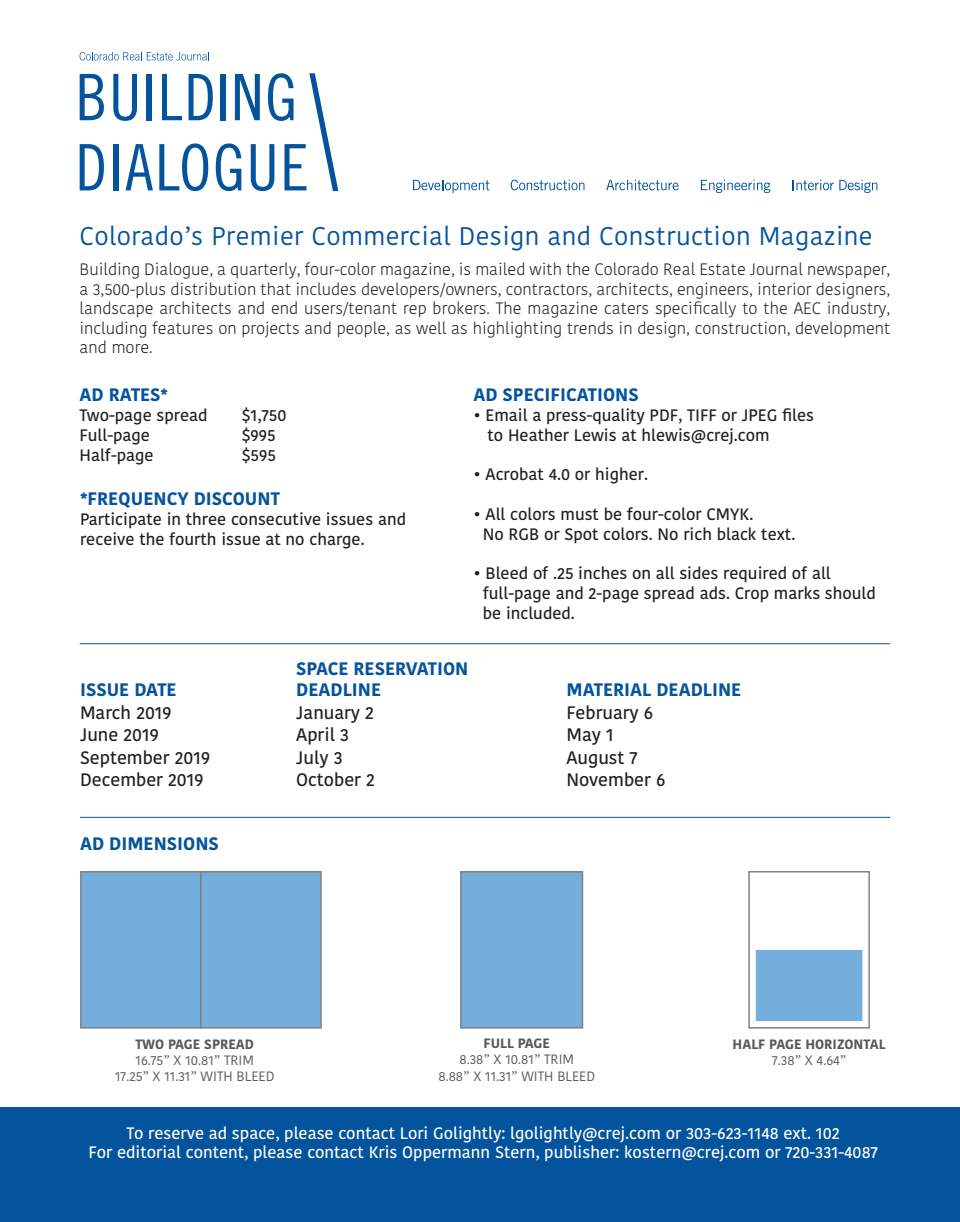
<style>
.page{position:relative;width:960px;height:1222px;background:#fff}
.page>*{position:absolute;margin:0;border:0;box-sizing:border-box;transform-origin:0 0}
.t1{font:25.5px "Kohinoor Bangla";letter-spacing:.015em;color:#04539d}
.t2{font:700 18px "Kohinoor Bangla";color:#04539d}
.t3{font:500 18px "Kohinoor Bangla";color:#231f20}
.t4{font:300 16.5px/19.5px "Kohinoor Bangla";color:#231f20;text-align:justify}
.t5{font:500 16.5px/19.8px "Kohinoor Bangla";color:#231f20}
.t6{font:500 16.5px "Kohinoor Bangla";color:#fff}
.t7{font:13.5px "Kohinoor Bangla";color:#57585a}
.t8{font:700 13.5px "Kohinoor Bangla";color:#57585a}
</style>
<div class="page">
<div style="left:0;top:1107px;width:959px;height:114px;background:#04539d"></div>
<hr style="left:80px;top:643px;width:809px;height:1px;background:#04539d">
<hr style="left:80px;top:817px;width:809px;height:1px;background:#04539d">
<svg style="left:80px;top:74px;width:24px;height:46px"></svg>
<svg style="left:113px;top:74px;width:24px;height:47px"></svg>
<div style="left:146px;top:74px;width:5px;height:46px;background:#04539d"></div>
<svg style="left:80px;top:144px;width:24px;height:46px"></svg>
<div style="left:114px;top:144px;width:5px;height:46px;background:#04539d"></div>
<svg style="left:125px;top:144px;width:28px;height:46px"></svg>
<svg style="left:159px;top:73px;width:179px;height:118px"></svg>
<svg style="left:80px;top:52px;width:129px;height:8px"></svg>
<svg style="left:413px;top:180px;width:76px;height:13px"></svg>
<svg style="left:510px;top:180px;width:74px;height:10px"></svg>
<svg style="left:606px;top:180px;width:72px;height:10px"></svg>
<svg style="left:700px;top:180px;width:70px;height:13px"></svg>
<svg style="left:792px;top:180px;width:41px;height:10px"></svg>
<svg style="left:839px;top:180px;width:38px;height:13px"></svg>
<div style="left:80px;top:871px;width:121px;height:157px;background:#74aedc;border:2px solid #808285"></div>
<div style="left:200px;top:871px;width:121px;height:157px;background:#74aedc;border:2px solid #808285"></div>
<div style="left:460px;top:871px;width:123px;height:157px;background:#74aedc;border:2px solid #808285"></div>
<div style="left:748px;top:950px;width:121px;height:78px;background:#74aedc"></div>
<div style="left:740px;top:865px;width:137px;height:171px;border:15px solid #fff"></div>
<div style="left:748px;top:871px;width:121px;height:157px;border:2px solid #808285"></div>
<p class="t1" style="left:80px;top:216px;width:794px">Colorado’s Premier Commercial Design and Construction Magazine</p>
<p class="t4" style="left:80px;top:259px;width:812px">Building Dialogue, a quarterly, four-color magazine, is mailed with the Colorado Real Estate Journal newspaper, a 3,500-plus distribution that includes developers/owners, contractors, architects, engineers, interior designers, landscape architects and end users/tenant rep brokers. The magazine caters specifically to the AEC industry, including features on projects and people, as well as highlighting trends in design, construction, development and more.</p>
<p class="t2" style="left:80px;top:379px;width:90px">AD RATES*</p>
<p class="t5" style="left:80px;top:405px;width:129px">Two-page spread</p>
<p class="t5" style="left:241px;top:405px;width:46px">$1,750</p>
<p class="t5" style="left:80px;top:424px;width:72px">Full-page</p>
<p class="t5" style="left:241px;top:424px;width:36px">$995</p>
<p class="t5" style="left:80px;top:444px;width:76px">Half-page</p>
<p class="t5" style="left:241px;top:444px;width:36px">$595</p>
<p class="t2" style="left:80px;top:483px;width:201px">*FREQUENCY DISCOUNT</p>
<p class="t5" style="left:80px;top:509px;width:327px">Participate in three consecutive issues and receive the fourth issue at no charge.</p>
<p class="t2" style="left:473px;top:379px;width:167px">AD SPECIFICATIONS</p>
<p class="t5" style="left:487px;top:405px;width:328px;text-indent:-14px">• Email a press-quality PDF, TIFF or JPEG files to Heather Lewis at hlewis@crej.com</p>
<p class="t5" style="left:473px;top:464px;width:176px">• Acrobat 4.0 or higher.</p>
<p class="t5" style="left:473px;top:504px;width:281px">• All colors must be four-color CMYK.</p>
<p class="t5" style="left:482px;top:523px;width:314px">No RGB or Spot colors. No rich black text.</p>
<p class="t5" style="left:482px;top:563px;width:394px;text-indent:-9px">• Bleed of .25 inches on all sides required of all full-page and 2-page spread ads. Crop marks should</p>
<p class="t5" style="left:482px;top:603px;width:93px">be included.</p>
<p class="t2" style="left:296px;top:652px;width:173px">SPACE RESERVATION</p>
<p class="t2" style="left:80px;top:674px;width:98px">ISSUE DATE</p>
<p class="t2" style="left:296px;top:674px;width:86px">DEADLINE</p>
<p class="t2" style="left:566px;top:674px;width:176px">MATERIAL DEADLINE</p>
<p class="t3" style="left:80px;top:698px;width:93px">March 2019</p>
<p class="t3" style="left:296px;top:698px;width:79px">January 2</p>
<p class="t3" style="left:566px;top:698px;width:88px">February 6</p>
<p class="t3" style="left:80px;top:720px;width:80px">June 2019</p>
<p class="t3" style="left:296px;top:720px;width:54px">April 3</p>
<p class="t3" style="left:566px;top:720px;width:49px">May 1</p>
<p class="t3" style="left:80px;top:743px;width:131px">September 2019</p>
<p class="t3" style="left:296px;top:743px;width:48px">July 3</p>
<p class="t3" style="left:566px;top:743px;width:72px">August 7</p>
<p class="t3" style="left:80px;top:765px;width:125px">December 2019</p>
<p class="t3" style="left:296px;top:765px;width:80px">October 2</p>
<p class="t3" style="left:566px;top:765px;width:100px">November 6</p>
<p class="t2" style="left:80px;top:827px;width:140px">AD DIMENSIONS</p>
<p class="t8" style="left:135px;top:1032px;width:120px">TWO PAGE SPREAD</p>
<p class="t7" style="left:135px;top:1049px;width:120px">16.75” X 10.81” TRIM</p>
<p class="t7" style="left:115px;top:1066px;width:161px">17.25” X 11.31” WITH BLEED</p>
<p class="t8" style="left:483px;top:1031px;width:68px">FULL PAGE</p>
<p class="t7" style="left:459px;top:1049px;width:116px">8.38” X 10.81” TRIM</p>
<p class="t7" style="left:438px;top:1065px;width:158px">8.88” X 11.31” WITH BLEED</p>
<p class="t8" style="left:732px;top:1032px;width:154px">HALF PAGE HORIZONTAL</p>
<p class="t7" style="left:771px;top:1049px;width:75px">7.38” X 4.64”</p>
<p class="t6" style="left:126px;top:1119px;width:714px">To reserve ad space, please contact Lori Golightly: lgolightly@crej.com or 303-623-1148 ext. 102</p>
<p class="t6" style="left:88px;top:1139px;width:790px">For editorial content, please contact Kris Oppermann Stern, publisher: kostern@crej.com or 720-331-4087</p>
</div>
